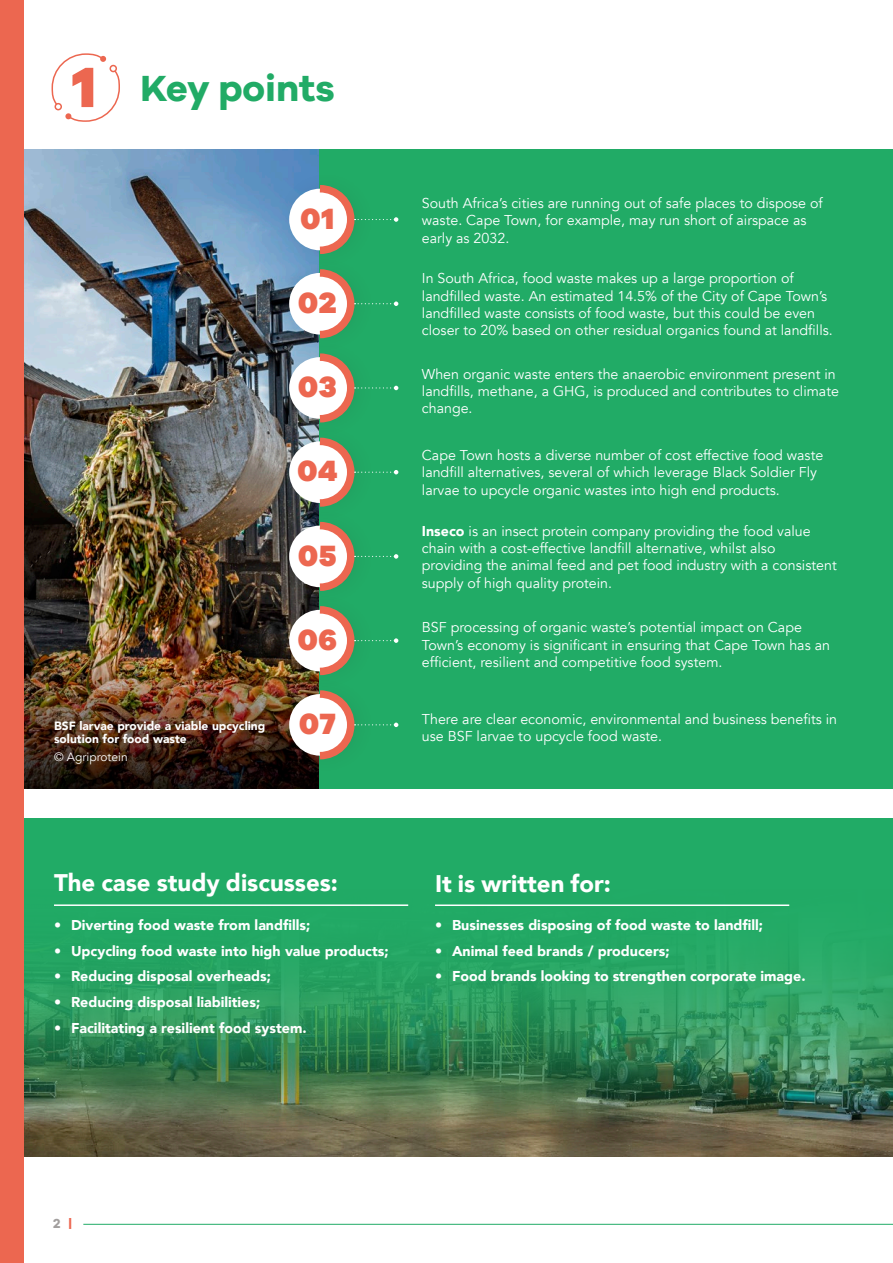
<style>
.page{position:relative;width:893px;height:1263px;background:#fff}
.page>*{position:absolute;margin:0;border:0;box-sizing:border-box;transform-origin:0 0}
.t1{font:58.65px "Galano Grotesque Alt Heavy";color:#ec6750}
.t2{font:37.5px "Galano Grotesque Alt Bold";color:#21ab66}
.Heading{font:30.3px "Galano Grotesque Alt Black";letter-spacing:.025em;color:#ec6750}
.Body_Copy{font:900 24px "Avenir";color:#fff}
.t3{font:14.25px/17.2px "Avenir";color:#fff}
.t4{font:900 14.25px "Avenir";color:#fff}
.t5{font:13.5px "Galano Grotesque Alt Bold";color:#a29f9e}
.t6{font:900 12px/13.5px "Avenir";color:#fff}
.t7{font:12px "Avenir";color:#fff}
.s1{font-weight:900}
.s2{font-weight:400}
.s3{font-family:"Galano Grotesque Bold";color:#ec6750}
</style>
<div class="page">
<hr style="left:83px;top:1224px;width:810px;height:1px;background:#21ab66">
<img style="left:23px;top:818px;width:870px;height:338px">
<hr style="left:54px;top:904px;width:354px;height:2px;background:#fff">
<hr style="left:435px;top:904px;width:354px;height:2px;background:#fff">
<img style="left:23px;top:150px;width:297px;height:509px">
<img style="left:23px;top:659px;width:297px;height:130px">
<svg style="left:51px;top:53px;width:69px;height:69px"></svg>
<div style="left:110px;top:65px;width:7px;height:7px;border:2px solid #ec6750;border-radius:50%"></div>
<div style="left:320px;top:150px;width:573px;height:639px;background:#21ab66"></div>
<div style="left:276px;top:170px;width:101px;height:101px;background:#231f20;opacity:.1"></div>
<div style="left:289px;top:189px;width:62px;height:61px;background:#fff;border-radius:50%"></div>
<svg style="left:312px;top:181px;width:86px;height:73px"></svg>
<div style="left:276px;top:254px;width:101px;height:101px;background:#231f20;opacity:.1"></div>
<div style="left:289px;top:273px;width:62px;height:62px;background:#fff;border-radius:50%"></div>
<svg style="left:312px;top:265px;width:86px;height:73px"></svg>
<div style="left:276px;top:338px;width:101px;height:101px;background:#231f20;opacity:.1"></div>
<div style="left:289px;top:357px;width:62px;height:62px;background:#fff;border-radius:50%"></div>
<svg style="left:312px;top:350px;width:86px;height:72px"></svg>
<div style="left:276px;top:422px;width:101px;height:101px;background:#231f20;opacity:.1"></div>
<div style="left:289px;top:441px;width:62px;height:62px;background:#fff;border-radius:50%"></div>
<svg style="left:312px;top:434px;width:86px;height:73px"></svg>
<div style="left:276px;top:507px;width:101px;height:101px;background:#231f20;opacity:.1"></div>
<div style="left:289px;top:526px;width:62px;height:61px;background:#fff;border-radius:50%"></div>
<svg style="left:312px;top:518px;width:86px;height:73px"></svg>
<div style="left:276px;top:591px;width:101px;height:101px;background:#231f20;opacity:.1"></div>
<div style="left:289px;top:610px;width:62px;height:61px;background:#fff;border-radius:50%"></div>
<svg style="left:312px;top:602px;width:86px;height:73px"></svg>
<div style="left:276px;top:675px;width:101px;height:101px;background:#231f20;opacity:.1"></div>
<div style="left:289px;top:694px;width:62px;height:62px;background:#fff;border-radius:50%"></div>
<svg style="left:312px;top:686px;width:86px;height:77px"></svg>
<hr style="left:892px;top:1027px;width:1px;height:129px;background:#2c2d2c">
<div style="left:0;top:0;width:23px;height:1263px;background:#ec6750"></div>
<p class="t1" style="left:72px;top:49px;width:26px">1</p>
<p class="t2" style="left:141px;top:64px;width:196px">Key points</p>
<p class="Heading" style="left:300px;top:199px;width:35px">01</p>
<p class="Heading" style="left:298px;top:283px;width:40px">02</p>
<p class="Heading" style="left:298px;top:367px;width:40px">03</p>
<p class="Heading" style="left:297px;top:451px;width:42px">04</p>
<p class="Heading" style="left:298px;top:535px;width:40px">05</p>
<p class="t6" style="left:54px;top:719px;width:213px">BSF larvae provide a viable upcycling solution for food waste</p>
<p class="t7" style="left:54px;top:750px;width:75px">© Agriprotein</p>
<p class="Heading" style="left:298px;top:620px;width:41px">06</p>
<p class="Heading" style="left:299px;top:704px;width:38px">07</p>
<p class="t3" style="left:422px;top:195px;width:402px">South Africa’s cities are running out of safe places to dispose of waste. Cape Town, for example, may run short of airspace as early as 2032.</p>
<p class="t3" style="left:422px;top:270px;width:412px">In South Africa, food waste makes up a large proportion of landfilled waste. An estimated 14.5% of the City of Cape Town’s landfilled waste consists of food waste, but this could be even closer to 20% based on other residual organics found at landfills.</p>
<p class="t3" style="left:422px;top:366px;width:419px">When organic waste enters the anaerobic environment present in landfills, methane, a GHG, is produced and contributes to climate change.</p>
<p class="t3" style="left:422px;top:447px;width:403px">Cape Town hosts a diverse number of cost effective food waste landfill alternatives, several of which leverage Black Soldier Fly larvae to upcycle organic wastes into high end products.</p>
<p class="t3" style="left:422px;top:522px;width:416px"><span class="s1">Inseco</span> is an insect protein company providing the food value chain with a cost-effective landfill alternative, whilst also providing the animal feed and pet food industry with a consistent supply of high quality protein.</p>
<p class="t3" style="left:422px;top:619px;width:410px">BSF processing of organic waste’s potential impact on Cape<br>Town’s economy is significant in ensuring that Cape Town has an efficient, resilient and competitive food system.</p>
<p class="t3" style="left:422px;top:711px;width:417px">There are clear economic, environmental and business benefits in use BSF larvae to upcycle food waste.</p>
<p class="Body_Copy" style="left:54px;top:862px;width:285px">The case study discusses:</p>
<p class="t4" style="left:54px;top:912px;width:258px"><span class="s2">•</span> Diverting food waste from landfills;</p>
<p class="t4" style="left:54px;top:938px;width:336px"><span class="s2">•</span> Upcycling food waste into high value products;</p>
<p class="t4" style="left:54px;top:964px;width:219px"><span class="s2">•</span> Reducing disposal overheads;</p>
<p class="t4" style="left:54px;top:990px;width:208px"><span class="s2">•</span> Reducing disposal liabilities;</p>
<p class="t4" style="left:54px;top:1015px;width:254px"><span class="s2">•</span> Facilitating a resilient food system.</p>
<p class="Body_Copy" style="left:435px;top:863px;width:177px">It is written for:</p>
<p class="t4" style="left:435px;top:913px;width:330px"><span class="s2">•</span> Businesses disposing of food waste to landfill;</p>
<p class="t4" style="left:435px;top:938px;width:236px"><span class="s2">•</span> Animal feed brands / producers;</p>
<p class="t4" style="left:435px;top:964px;width:372px"><span class="s2">•</span> Food brands looking to strengthen corporate image.</p>
<p class="t5" style="left:53px;top:1214px;width:20px">2 <span class="s3">|</span></p>
</div>
